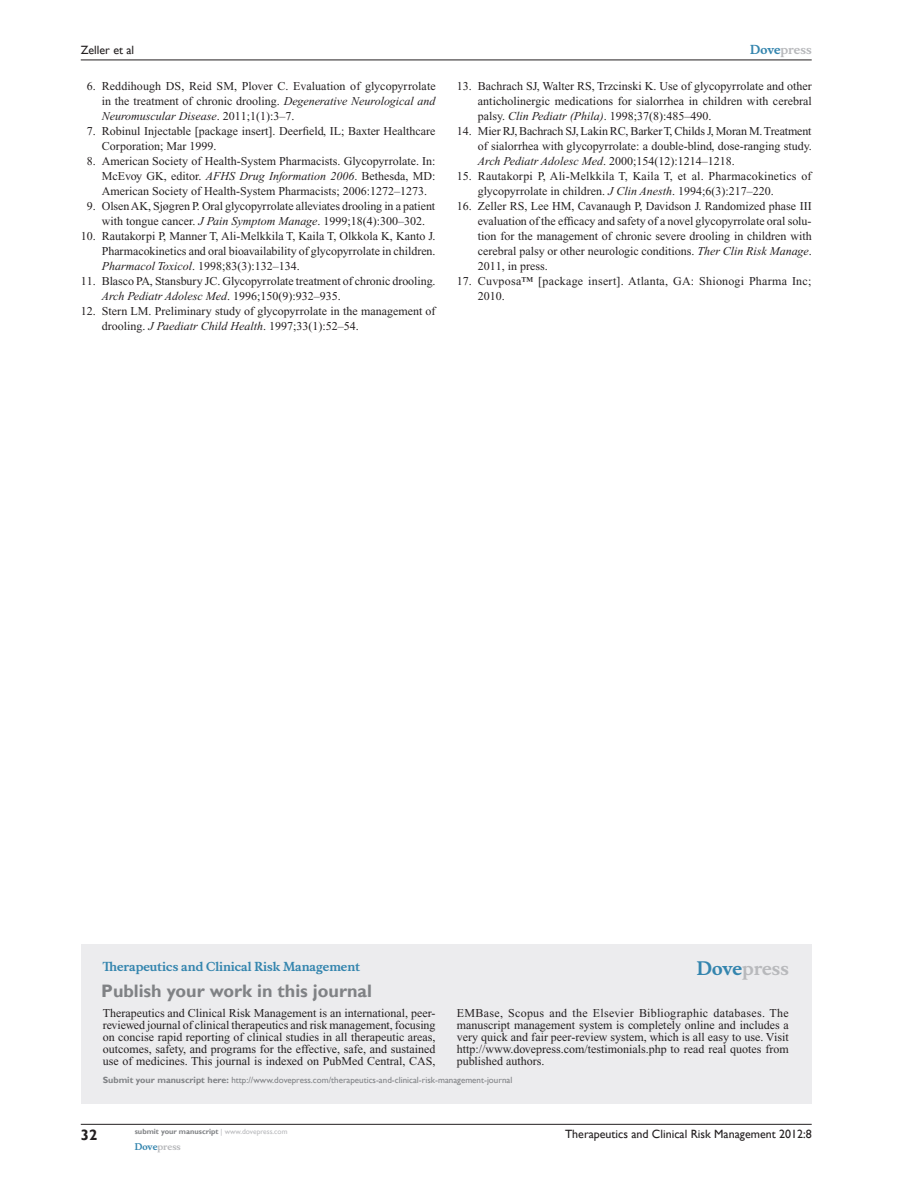
<style>
.page{position:relative;width:918px;height:1188px;background:#fff}
.page>*{position:absolute;margin:0;border:0;box-sizing:border-box;transform-origin:0 0}
.t1{font:700 18px "Gill Sans";color:#808285}
.t2{font:700 18px "Musee";color:#b8b9bc}
.t3{font:700 15px "Gill Sans";color:#231f20}
.t4{font:12px/15px "Times New Roman";color:#231f20;text-align:justify}
.t5{font:12px/15px "Times New Roman";letter-spacing:.02em;color:#231f20}
.t6{font:12px "Gill Sans";color:#231f20}
.t7{font:700 12px "Musee";color:#3485ae}
.t8{font:700 12px "Musee";color:#b8b9bc}
.t9{font:9px "Gill Sans";color:#808285}
.t10{font:700 9px "Musee";color:#b8b9bc}
.t11{font:700 7.5px "Gill Sans";color:#808285}
.s1{font-style:italic}
.s2{color:#3485ae}
.s3{font-weight:700}
.s4{font-weight:400;color:#b8b9bc}
</style>
<div class="page">
<div style="left:81px;top:944px;width:731px;height:159px;background:#ececee"></div>
<hr style="left:81px;top:1124px;width:731px;height:1px;background:#231f20">
<hr style="left:81px;top:60px;width:731px;height:1px;background:#231f20">
<p class="t6" style="left:81px;top:43px;width:55px">Zeller et al</p>
<p class="t4" style="left:102px;top:79px;width:336px;text-indent:-15px">6. Reddihough DS, Reid SM, Plover C. Evaluation of glycopyrrolate in the treatment of chronic drooling. <span class="s1">Degenerative Neurological and Neuromuscular Disease</span>. 2011;1(1):3–7.</p>
<p class="t4" style="left:102px;top:124px;width:335px;text-indent:-15px">7. Robinul Injectable [package insert]. Deerfield, IL; Baxter Healthcare<br>Corporation; Mar 1999.</p>
<p class="t4" style="left:102px;top:154px;width:335px;text-indent:-15px">8. American Society of Health-System Pharmacists. Glycopyrrolate. In:<br>McEvoy GK, editor. <span class="s1">AFHS Drug Information 2006</span>. Bethesda, MD:<br>American Society of Health-System Pharmacists; 2006:1272–1273.</p>
<p class="t4" style="left:87px;top:199px;width:350px;text-align:center">9. Olsen AK, Sjøgren P. Oral glycopyrrolate alleviates drooling in a patient with tongue cancer. <span class="s1">J Pain Symptom Manage</span>. 1999;18(4):300–302.</p>
<p class="t4" style="left:102px;top:229px;width:335px;text-indent:-21px">10. Rautakorpi P, Manner T, Ali-Melkkila T, Kaila T, Olkkola K, Kanto J.<br>Pharmacokinetics and oral bioavailability of glycopyrrolate in children.<br><span class="s1">Pharmacol Toxicol</span>. 1998;83(3):132–134.</p>
<p class="t4" style="left:102px;top:274px;width:335px;text-indent:-21px">11. Blasco PA, Stansbury JC. Glycopyrrolate treatment of chronic drooling.<br><span class="s1">Arch Pediatr Adolesc Med</span>. 1996;150(9):932–935.</p>
<p class="t4" style="left:102px;top:304px;width:335px;text-indent:-21px">12. Stern LM. Preliminary study of glycopyrrolate in the management of drooling. <span class="s1">J Paediatr Child Health</span>. 1997;33(1):52–54.</p>
<p class="t8" style="left:750px;top:43px;width:63px"><span class="s2">Dove</span>press</p>
<p class="t4" style="left:478px;top:79px;width:335px;text-indent:-21px">13. Bachrach SJ, Walter RS, Trzcinski K. Use of glycopyrrolate and other anticholinergic medications for sialorrhea in children with cerebral palsy. <span class="s1">Clin Pediatr (Phila)</span>. 1998;37(8):485–490.</p>
<p class="t4" style="left:478px;top:124px;width:335px;text-indent:-21px">14. Mier RJ, Bachrach SJ, Lakin RC, Barker T, Childs J, Moran M. Treatment of sialorrhea with glycopyrrolate: a double-blind, dose-ranging study.<br><span class="s1">Arch Pediatr Adolesc Med</span>. 2000;154(12):1214–1218.</p>
<p class="t4" style="left:478px;top:169px;width:335px;text-indent:-21px">15. Rautakorpi P, Ali-Melkkila T, Kaila T, et al. Pharmacokinetics of glycopyrrolate in children. <span class="s1">J Clin Anesth</span>. 1994;6(3):217–220.</p>
<p class="t4" style="left:478px;top:199px;width:335px;text-indent:-21px">16. Zeller RS, Lee HM, Cavanaugh P, Davidson J. Randomized phase III evaluation of the efficacy and safety of a novel glycopyrrolate oral solu&shy;tion for the management of chronic severe drooling in children with cerebral palsy or other neurologic conditions. <span class="s1">Ther Clin Risk Manage</span>.<br>2011, in press.</p>
<p class="t5" style="left:478px;top:274px;width:335px;text-indent:-21px">17. Cuvposa™ [package insert]. Atlanta, GA: Shionogi Pharma Inc;<br>2010.</p>
<p class="t7" style="left:103px;top:959px;width:259px">Therapeutics and Clinical Risk Management</p>
<h1 class="t1" style="left:101px;top:980px;width:272px">Publish your work in this journal</h1>
<h1 class="t2" style="left:697px;top:958px;width:94px"><span class="s2">Dove</span>press</h1>
<p class="t4" style="left:103px;top:1007px;width:334px;line-height:12px">Therapeutics and Clinical Risk Management is an international, peer&shy;reviewed journal of clinical therapeutics and risk management, focusing on concise rapid reporting of clinical studies in all therapeutic areas, outcomes, safety, and programs for the effective, safe, and sustained use of medicines. This journal is indexed on PubMed Central, CAS,</p>
<p class="t4" style="left:457px;top:1007px;width:333px;line-height:12px">EMBase, Scopus and the Elsevier Bibliographic databases. The manuscript management system is completely online and includes a very quick and fair peer-review system, which is all easy to use. Visit http://www.dovepress.com/testimonials.php to read real quotes from published authors.</p>
<p class="t9" style="left:103px;top:1075px;width:411px"><span class="s3">Submit your manuscript here:</span> http://www.dovepress.com/therapeutics-and-clinical-risk-management-journal</p>
<p class="t3" style="left:81px;top:1126px;width:18px">32</p>
<p class="t11" style="left:135px;top:1127px;width:154px">submit your manuscript <span class="s4">| www.dovepress.com</span></p>
<p class="t10" style="left:135px;top:1141px;width:48px"><span class="s2">Dove</span>press</p>
<p class="t6" style="left:565px;top:1127px;width:248px">Therapeutics and Clinical Risk Management 2012:8</p>
</div>
